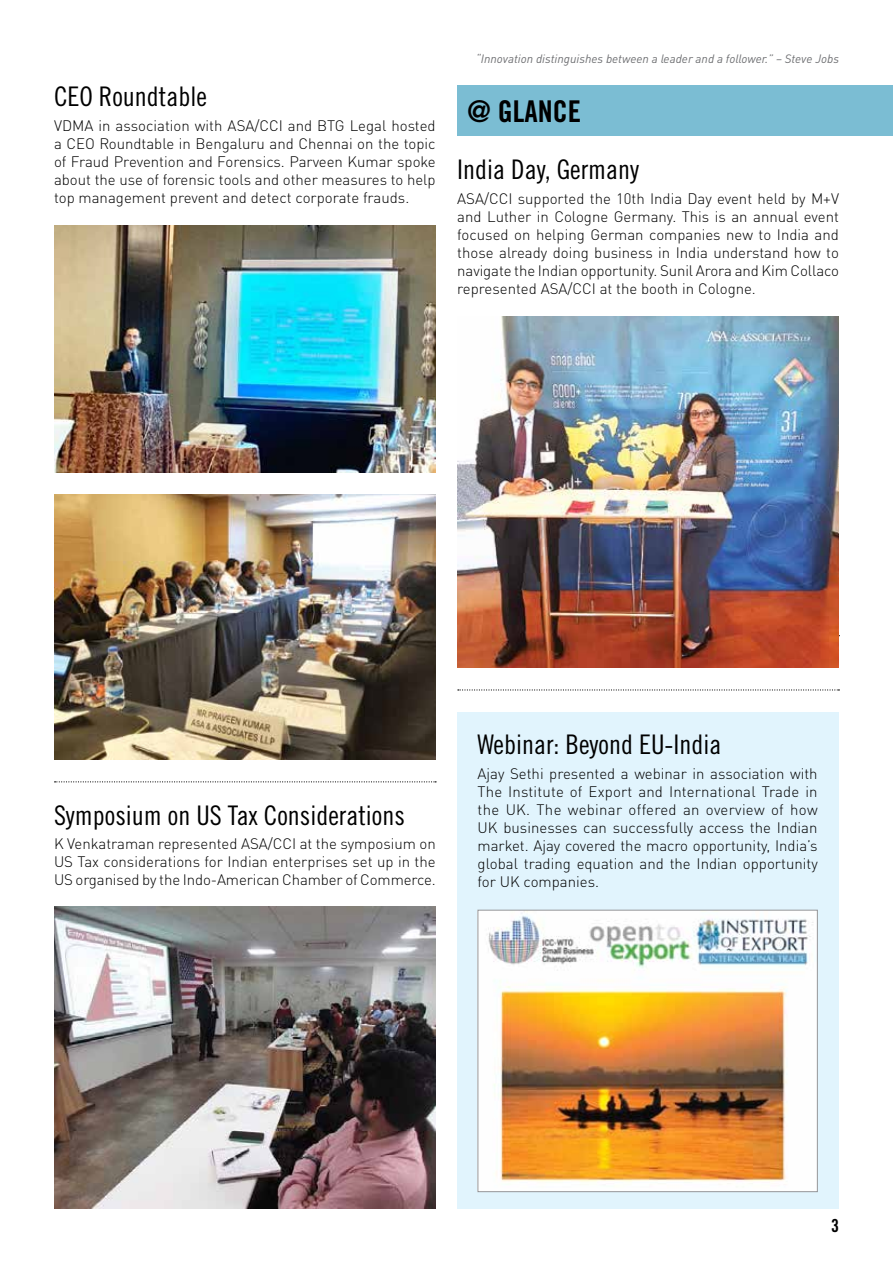
<style>
.page{position:relative;width:893px;height:1263px;background:#fff}
.page>*{position:absolute;margin:0;border:0;box-sizing:border-box;transform-origin:0 0}
.t1{font:30px "Trade Gothic Bold Cond Twenty";color:#000}
.t2{font:27px "Trade Gothic Cond Eighteen";color:#000}
.t3{font:18px "Trade Gothic Bold Cond Twenty";color:#000}
.t4{font:300 15px/18px "DIN Pro";color:#000;text-align:justify}
.t5{font:italic 12px "DIN Pro";color:#6d6e71}
</style>
<div class="page">
<div style="left:457px;top:712px;width:382px;height:497px;background:#e1f4fd"></div>
<div style="left:457px;top:85px;width:436px;height:50px;background:#7bbdd3"></div>
<img style="left:54px;top:225px;width:382px;height:248px">
<img style="left:457px;top:316px;width:382px;height:352px">
<img style="left:54px;top:907px;width:382px;height:302px">
<img style="left:480px;top:912px;width:336px;height:278px">
<div style="left:478px;top:910px;width:340px;height:282px;border:1px solid #939598"></div>
<img style="left:54px;top:494px;width:382px;height:266px">
<svg style="left:55px;top:781px;width:381px;height:1px"></svg>
<svg style="left:458px;top:689px;width:381px;height:1px"></svg>
<h2 class="t2" style="left:54px;top:80px;width:154px">CEO Roundtable</h2>
<p class="t4" style="left:54px;top:115px;width:383px">VDMA in association with ASA/CCI and BTG Legal hosted a CEO Roundtable in Bengaluru and Chennai on the topic of Fraud Prevention and Forensics. Parveen Kumar spoke about the use of forensic tools and other measures to help top management prevent and detect corporate frauds.</p>
<p class="t5" style="left:476px;top:49px;width:365px">“Innovation distinguishes between a leader and a follower.” – Steve Jobs</p>
<h1 class="t1" style="left:467px;top:93px;width:115px">@ GLANCE</h1>
<h2 class="t2" style="left:457px;top:153px;width:183px">India Day, Germany</h2>
<p class="t4" style="left:457px;top:188px;width:383px">ASA/CCI supported the 10th India Day event held by M+V and Luther in Cologne Germany. This is an annual event focused on helping German companies new to India and those already doing business in India understand how to navigate the Indian opportunity. Sunil Arora and Kim Collaco represented ASA/CCI at the booth in Cologne.</p>
<h2 class="t2" style="left:54px;top:799px;width:352px">Symposium on US Tax Considerations</h2>
<p class="t4" style="left:54px;top:834px;width:383px">K Venkatraman represented ASA/CCI at the symposium on US Tax considerations for Indian enterprises set up in the US organised by the Indo-American Chamber of Commerce.</p>
<h2 class="t2" style="left:478px;top:728px;width:245px">Webinar: Beyond EU-India</h2>
<p class="t4" style="left:478px;top:763px;width:342px">Ajay Sethi presented a webinar in association with The Institute of Export and International Trade in the UK. The webinar offered an overview of how UK businesses can successfully access the Indian market. Ajay covered the macro opportunity, India’s global trading equation and the Indian opportunity for UK companies.</p>
<p class="t3" style="left:831px;top:1215px;width:9px">3</p>
</div>
